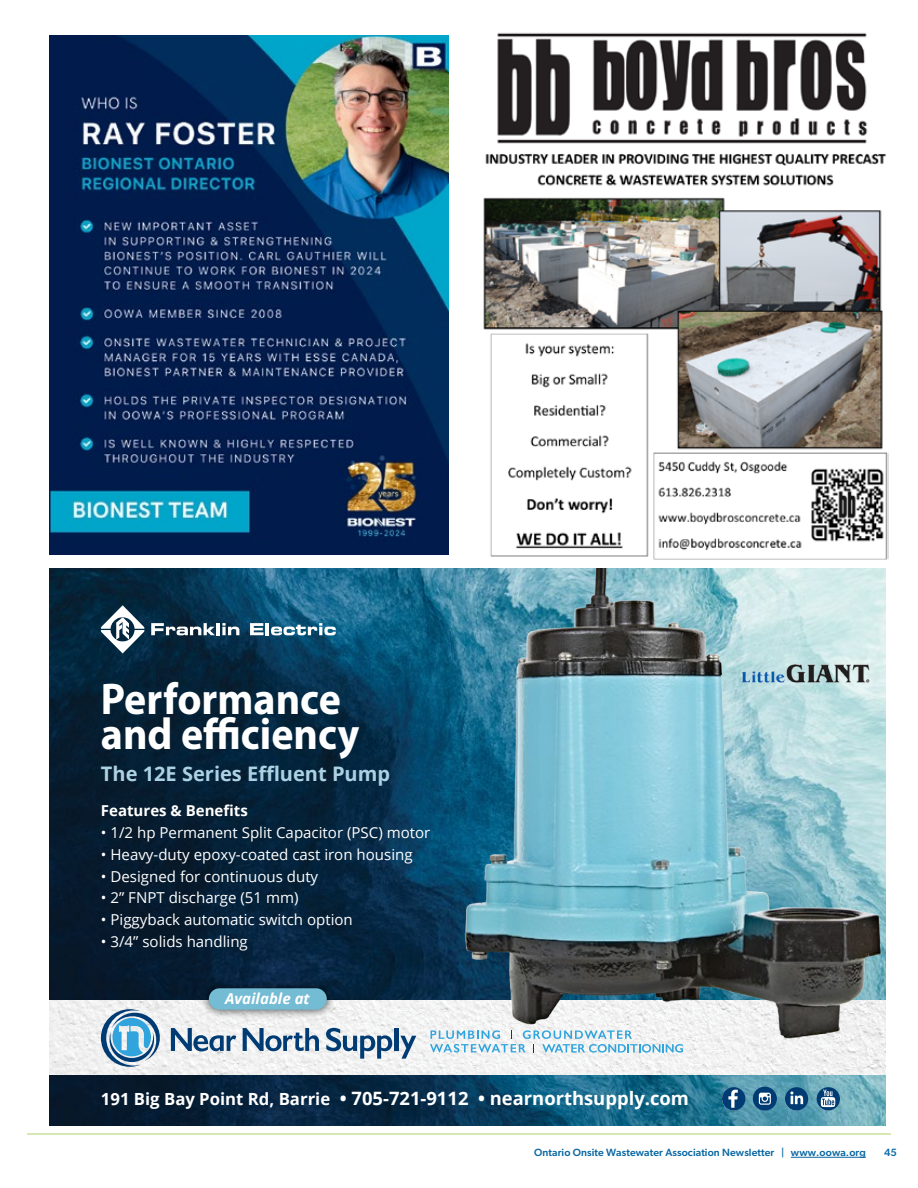
<style>
.page{position:relative;width:918px;height:1188px;background:#fff}
.page>*{position:absolute;margin:0;border:0;box-sizing:border-box;transform-origin:0 0}
.t1{font:700 44.55px/35.1px "Myriad Pro";color:#fff;scale:.94 1}
.t2{font:700 20.1px "Open Sans";color:#abd2e3}
.t3{font:700 18.45px "Open Sans";color:#fff}
.t4{font:15px "Open Sans";color:#fff}
.t5{font:700 15px "Open Sans";color:#fff}
.t6{font:italic 700 15px "Open Sans";color:#fff}
.t7{font:500 10.5px "Gibson";letter-spacing:.01em;color:#0766a2}
.s1{font-size:16.8px}
</style>
<div class="page">
<hr style="left:27px;top:1134px;width:864px;height:1px;background:#add268">
<hr style="left:791px;top:1157px;width:75px;height:1px;background:#0766a2">
<img style="left:483px;top:32px;width:405px;height:528px">
<img style="left:49px;top:36px;width:399px;height:518px">
<img style="left:49px;top:1000px;width:837px;height:76px">
<svg style="left:49px;top:1076px;width:837px;height:50px;background:#184963"></svg>
<svg style="left:49px;top:569px;width:221px;height:431px;background:#052136"></svg>
<svg style="left:151px;top:623px;width:88px;height:12px"></svg>
<svg style="left:250px;top:623px;width:20px;height:12px"></svg>
<svg style="left:101px;top:605px;width:43px;height:48px"></svg>
<svg style="left:817px;top:1087px;width:23px;height:24px"></svg>
<svg style="left:722px;top:1087px;width:23px;height:24px"></svg>
<svg style="left:785px;top:1087px;width:23px;height:24px"></svg>
<svg style="left:753px;top:1087px;width:24px;height:24px"></svg>
<img style="left:270px;top:568px;width:616px;height:504px">
<div style="left:200px;top:979px;width:136px;height:40px;background:#000;opacity:.75"></div>
<div style="left:209px;top:988px;width:118px;height:22px;background:#74bbd4;border-radius:11px"></div>
<svg style="left:430px;top:1030px;width:253px;height:23px"></svg>
<svg style="left:101px;top:1009px;width:61px;height:58px"></svg>
<svg style="left:171px;top:1028px;width:65px;height:23px"></svg>
<svg style="left:243px;top:1028px;width:76px;height:23px"></svg>
<svg style="left:326px;top:1028px;width:66px;height:31px"></svg>
<hr style="left:394px;top:1028px;width:4px;height:23px;background:#003c73">
<svg style="left:400px;top:1036px;width:16px;height:23px"></svg>
<img style="left:731px;top:653px;width:148px;height:40px">
<h1 class="t1" style="left:101px;top:680px;width:277px">Performance and efficiency</h1>
<h2 class="t2" style="left:101px;top:759px;width:291px">The 12E Series Effluent Pump</h2>
<p class="t5" style="left:101px;top:800px;width:148px">Features &amp; Benefits</p>
<p class="t4" style="left:101px;top:822px;width:331px">• 1/2 hp Permanent Split Capacitor (PSC) motor</p>
<p class="t4" style="left:101px;top:844px;width:313px">• Heavy-duty epoxy-coated cast iron housing</p>
<p class="t4" style="left:101px;top:866px;width:219px">• Designed for continuous duty</p>
<p class="t4" style="left:101px;top:888px;width:199px">• 2” FNPT discharge (51 mm)</p>
<p class="t4" style="left:101px;top:909px;width:253px">• Piggyback automatic switch option</p>
<p class="t4" style="left:101px;top:931px;width:148px">• 3/4” solids handling</p>
<p class="t6" style="left:225px;top:988px;width:86px">Available at</p>
<p class="t3" style="left:101px;top:1085px;width:590px"><span class="s1">191 Big Bay Point Rd, Barrie</span> • 705-721-9112 • nearnorthsupply.com</p>
<p class="t7" style="left:534px;top:1146px;width:333px">Ontario Onsite Wastewater Association Newsletter | www.oowa.org</p>
<p class="t7" style="left:884px;top:1146px;width:14px">45</p>
</div>
